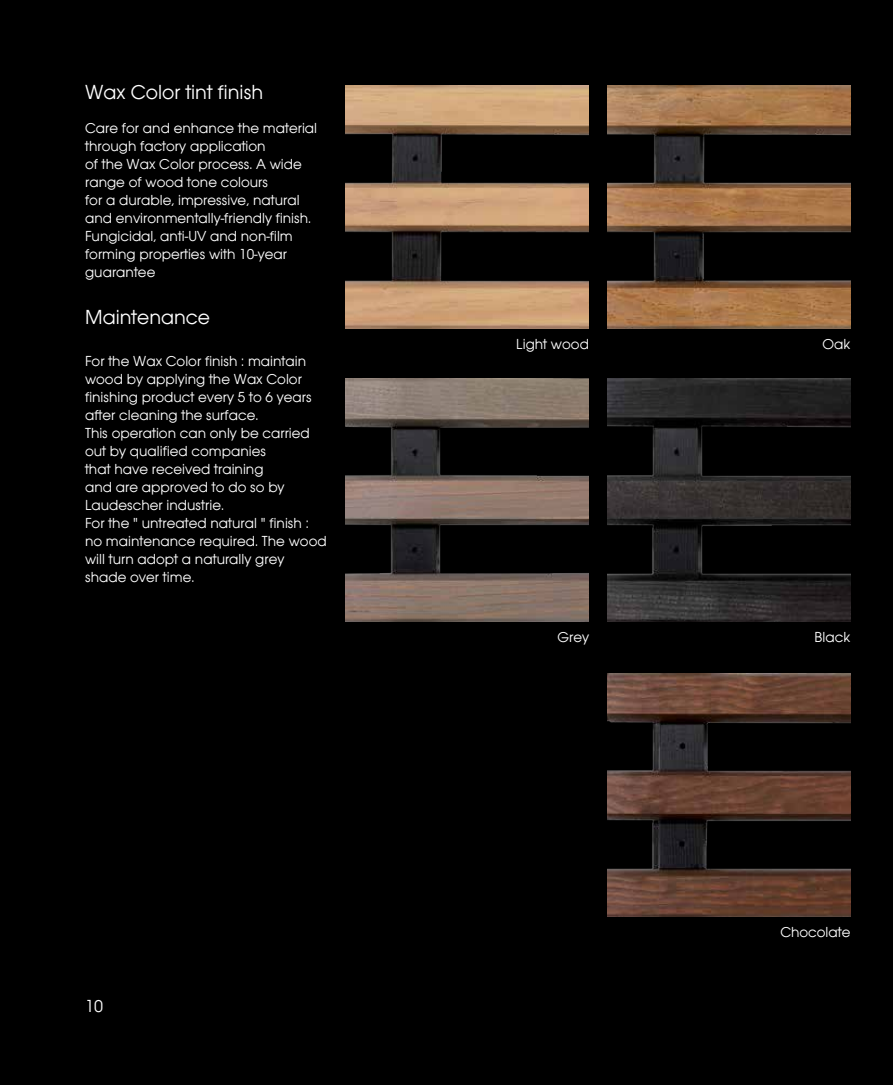
<style>
.page{position:relative;width:893px;height:1085px;background:#fff}
.page>*{position:absolute;margin:0;border:0;box-sizing:border-box;transform-origin:0 0}
.t1{font:21px "Avant Garde ITC";color:#fff}
.t2{font:18px "Avant Garde ITC";color:#fff}
.t3{font:15px/18px "Avant Garde ITC";color:#fff}
</style>
<div class="page">
<div style="left:0;top:0;width:893px;height:1084px;background:#000"></div>
<img style="left:607px;top:673px;width:243px;height:243px">
<img style="left:607px;top:378px;width:243px;height:243px">
<img style="left:607px;top:85px;width:243px;height:243px">
<img style="left:346px;top:85px;width:243px;height:243px">
<img style="left:346px;top:378px;width:243px;height:243px">
<h1 class="t1" style="left:85px;top:80px;width:180px">Wax Color tint finish</h1>
<p class="t3" style="left:85px;top:119px;width:234px">Care for and enhance the material through factory application<br>of the Wax Color process. A wide range of wood tone colours<br>for a durable, impressive, natural and environmentally-friendly finish.<br>Fungicidal, anti-UV and non-film forming properties with 10-year guarantee</p>
<h1 class="t1" style="left:85px;top:304px;width:127px">Maintenance</h1>
<p class="t3" style="left:85px;top:352px;width:243px">For the Wax Color finish : maintain wood by applying the Wax Color finishing product every 5 to 6 years after cleaning the surface.<br>This operation can only be carried out by qualified companies<br>that have received training<br>and are approved to do so by<br>Laudescher industrie.<br>For the " untreated natural " finish : no maintenance required. The wood will turn adopt a naturally grey shade over time.</p>
<p class="t2" style="left:85px;top:995px;width:19px">10</p>
<p class="t3" style="left:516px;top:335px;width:74px">Light wood</p>
<p class="t3" style="left:557px;top:627px;width:33px">Grey</p>
<p class="t3" style="left:823px;top:335px;width:29px">Oak</p>
<p class="t3" style="left:814px;top:627px;width:37px">Black</p>
<p class="t3" style="left:780px;top:922px;width:72px">Chocolate</p>
</div>
